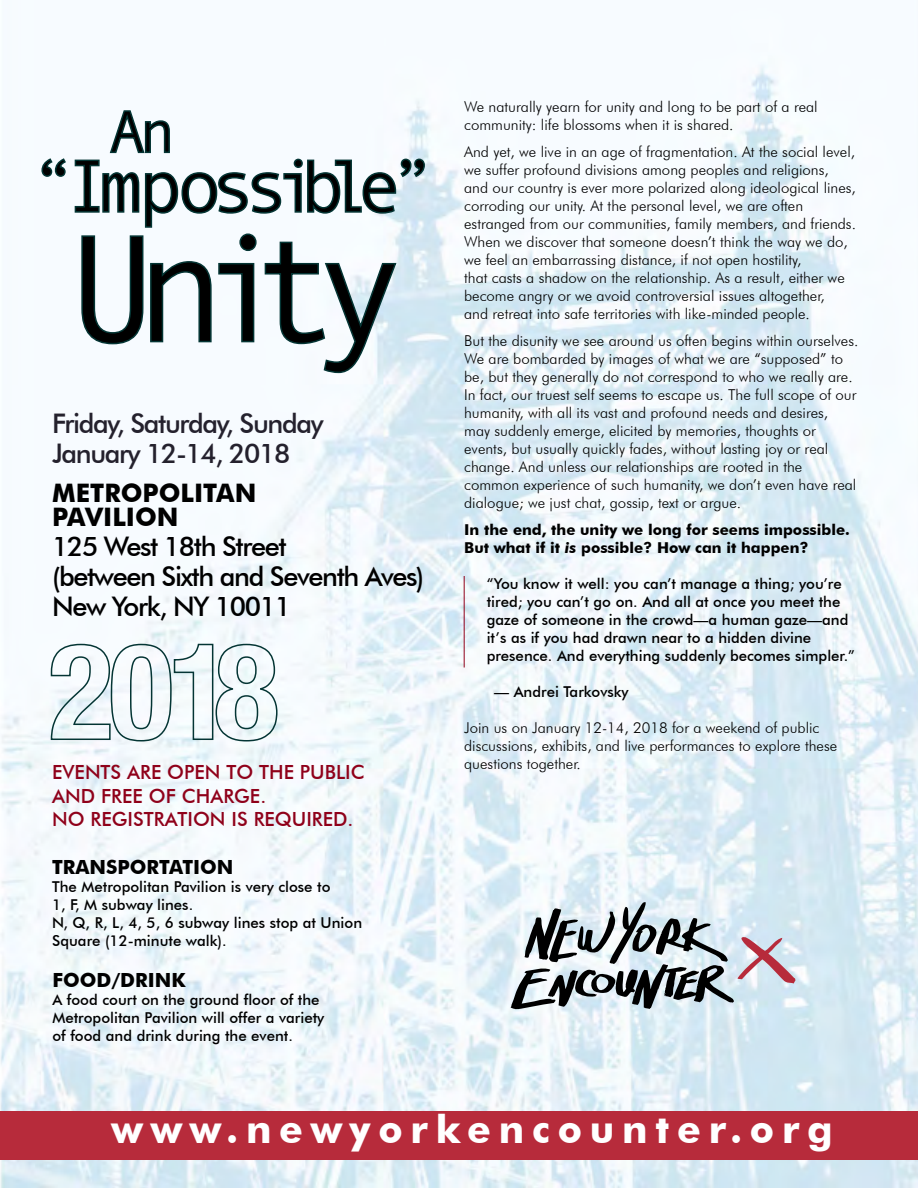
<style>
.page{position:relative;width:918px;height:1188px;background:#fff}
.page>*{position:absolute;margin:0;border:0;box-sizing:border-box;transform-origin:0 0}
.t1{font:153.15px "Andale Mono";letter-spacing:-.175em;color:#000}
.t2{font:74.85px "Andale Mono";letter-spacing:-.155em;color:#000}
.t3{font:60px "Andale Mono";color:#000}
.t4{font:700 39px "Futura BT";letter-spacing:.2em;color:#fff}
.t5{font:500 27px/30px "Futura BT";letter-spacing:-.05em;color:#000}
.t6{font:500 27px/30px "Futura BT";letter-spacing:-.05em;color:#24212d}
.t7{font:700 25.5px/24px "Futura BT";color:#000}
.t8{font:500 19.5px/23.4px "Futura BT";color:#8f011a}
.t9{font:700 19.5px "Futura BT";color:#000}
.t10{font:300 15px/18px "Futura BT";color:#000}
.t11{font:500 15px/18px "Futura BT";color:#000}
.t12{font:700 15px/18px "Futura BT";color:#000}
.s1{font-style:italic}
</style>
<div class="page">
<img style="left:0;top:63px;width:918px;height:1125px">
<svg style="left:50px;top:643px;width:228px;height:99px"></svg>
<svg style="left:511px;top:901px;width:285px;height:108px"></svg>
<hr style="left:464px;top:576px;width:1px;height:92px;background:#91011a">
<svg style="left:41px;top:157px;width:26px;height:21px"></svg>
<svg style="left:74px;top:109px;width:352px;height:265px"></svg>
<div style="left:0;top:1111px;width:918px;height:48px;background:#b72b3b"></div>
<h3 class="t3" style="left:109px;top:93px;width:68px">An</h3>
<h2 class="t2" style="left:32px;top:137px;width:405px">“Impossible”</h2>
<h1 class="t1" style="left:66px;top:189px;width:343px">Unity</h1>
<h3 class="t6" style="left:52px;top:408px;width:273px">Friday, Saturday, Sunday<br>January 12-14, 2018</h3>
<h3 class="t7" style="left:52px;top:481px;width:206px">METROPOLITAN<br>PAVILION</h3>
<h3 class="t5" style="left:52px;top:532px;width:374px">125 West 18th Street<br>(between Sixth and Seventh Aves)<br>New York, NY 10011</h3>
<h3 class="t8" style="left:52px;top:761px;width:314px">EVENTS ARE OPEN TO THE PUBLIC<br>AND FREE OF CHARGE.<br>NO REGISTRATION IS REQUIRED.</h3>
<h3 class="t9" style="left:52px;top:855px;width:183px">TRANSPORTATION</h3>
<p class="t11" style="left:52px;top:877px;width:311px">The Metropolitan Pavilion is very close to<br>1, F, M subway lines.<br>N, Q, R, L, 4, 5, 6 subway lines stop at Union<br>Square (12-minute walk).</p>
<h3 class="t9" style="left:52px;top:968px;width:135px">FOOD/DRINK</h3>
<p class="t11" style="left:52px;top:990px;width:273px">A food court on the ground floor of the<br>Metropolitan Pavilion will offer a variety of food and drink during the event.</p>
<p class="t10" style="left:464px;top:97px;width:355px">We naturally yearn for unity and long to be part of a real community: life blossoms when it is shared.</p>
<p class="t10" style="left:464px;top:142px;width:393px">And yet, we live in an age of fragmentation. At the social level, we suffer profound divisions among peoples and religions, and our country is ever more polarized along ideological lines, corroding our unity. At the personal level, we are often estranged from our communities, family members, and friends.<br>When we discover that someone doesn’t think the way we do, we feel an embarrassing distance, if not open hostility,<br>that casts a shadow on the relationship. As a result, either we become angry or we avoid controversial issues altogether,<br>and retreat into safe territories with like-minded people.</p>
<p class="t10" style="left:464px;top:331px;width:396px">But the disunity we see around us often begins within ourselves.<br>We are bombarded by images of what we are “supposed” to be, but they generally do not correspond to who we really are.<br>In fact, our truest self seems to escape us. The full scope of our humanity, with all its vast and profound needs and desires,<br>may suddenly emerge, elicited by memories, thoughts or events, but usually quickly fades, without lasting joy or real change. And unless our relationships are rooted in the common experience of such humanity, we don’t even have real dialogue; we just chat, gossip, text or argue.</p>
<p class="t12" style="left:464px;top:520px;width:387px">In the end, the unity we long for seems impossible.<br>But what if it <span class="s1">is</span> possible? How can it happen?</p>
<p class="t11" style="left:487px;top:574px;width:370px">“You know it well: you can’t manage a thing; you’re tired; you can’t go on. And all at once you meet the gaze of someone in the crowd—a human gaze—and it’s as if you had drawn near to a hidden divine presence. And everything suddenly becomes simpler.”</p>
<p class="t11" style="left:494px;top:682px;width:136px">— Andrei Tarkovsky</p>
<p class="t10" style="left:464px;top:718px;width:375px">Join us on January 12-14, 2018 for a weekend of public discussions, exhibits, and live performances to explore these questions together.</p>
<h3 class="t4" style="left:112px;top:1106px;width:723px">www.newyorkencounter.org</h3>
</div>
